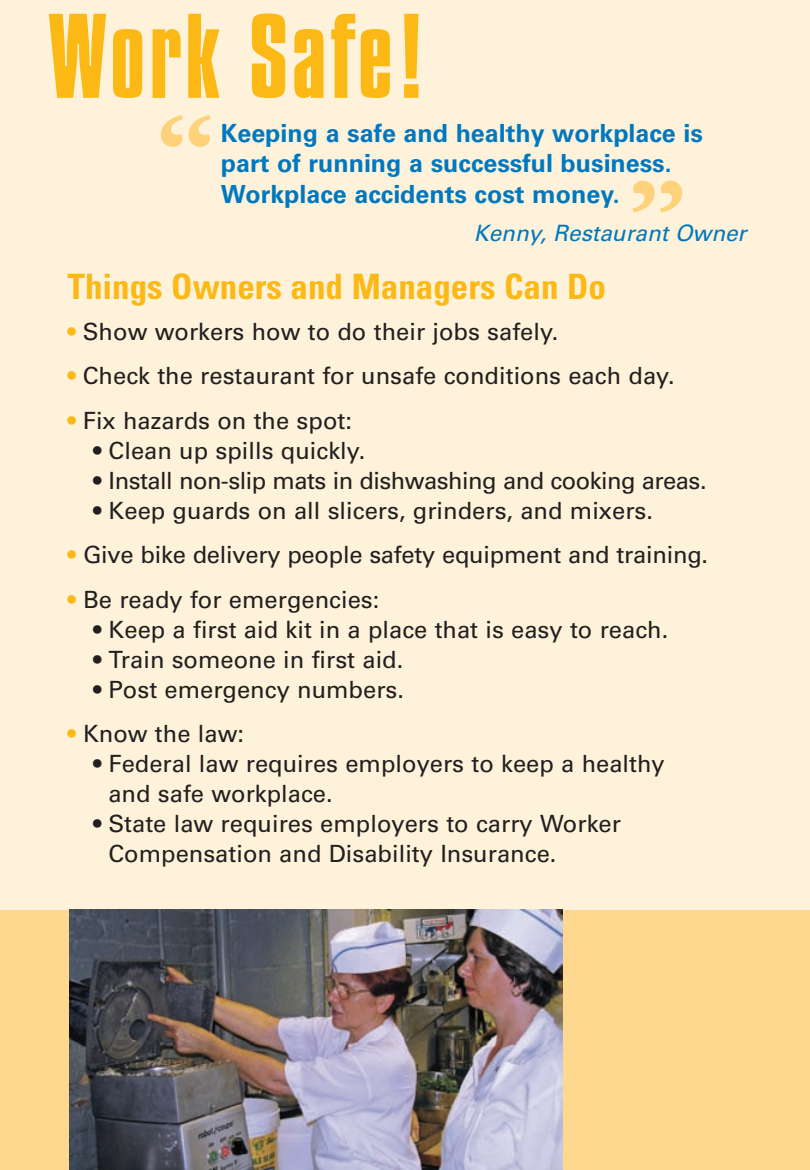
<style>
.page{position:relative;width:810px;height:1170px;background:#fef3da}
.page>*{position:absolute;margin:0;border:0;box-sizing:border-box;transform-origin:0 0}
.t1{font:126.25px "Compacta Rgl";letter-spacing:.035em;color:#fcb814}
.t2{font:900 85px "Galliard";color:#fed17b}
.t3{font:700 condensed 35px "Univers";color:#fcb814}
.t4{font:700 25px/30.5px "Univers";color:#0078c0}
.t5{font:23.75px/30px "Univers";color:#231f20}
.t6{font:23.75px "Univers";letter-spacing:-.02em;color:#231f20}
.t7{font:italic 22.5px "Univers";color:#0078c0}
.s1{color:#fcb814}
</style>
<div class="page">
<hr style="left:809px;top:0;width:1px;height:1170px;background:#d4e2f2">
<div style="left:0;top:910px;width:810px;height:260px;background:#fed88f"></div>
<img style="left:69px;top:910px;width:493px;height:260px">
<h1 class="t1" style="left:49px;top:14px;width:379px">Work Safe!</h1>
<p class="t4" style="left:221px;top:120px;width:484px">Keeping a safe and healthy workplace is part of running a successful business.<br>Workplace accidents cost money.</p>
<p class="t7" style="left:474px;top:225px;width:274px">Kenny, Restaurant Owner</p>
<h2 class="t2" style="left:159px;top:113px;width:54px">“</h2>
<h2 class="t2" style="left:632px;top:178px;width:54px">”</h2>
<h3 class="t3" style="left:68px;top:274px;width:540px">Things Owners and Managers Can Do</h3>
<p class="t5" style="left:68px;top:319px;width:493px"><span class="s1">•</span> Show workers how to do their jobs safely.</p>
<p class="t5" style="left:68px;top:363px;width:609px"><span class="s1">•</span> Check the restaurant for unsafe conditions each day.</p>
<p class="t5" style="left:68px;top:407px;width:286px"><span class="s1">•</span> Fix hazards on the spot:</p>
<p class="t5" style="left:93px;top:437px;width:274px">• Clean up spills quickly.</p>
<p class="t6" style="left:93px;top:472px;width:615px">• Install non-slip mats in dishwashing and cooking areas.</p>
<p class="t5" style="left:93px;top:497px;width:562px">• Keep guards on all slicers, grinders, and mixers.</p>
<p class="t5" style="left:68px;top:542px;width:642px"><span class="s1">•</span> Give bike delivery people safety equipment and training.</p>
<p class="t5" style="left:68px;top:586px;width:313px"><span class="s1">•</span> Be ready for emergencies:</p>
<p class="t5" style="left:93px;top:616px;width:577px">• Keep a first aid kit in a place that is easy to reach.</p>
<p class="t5" style="left:93px;top:646px;width:312px">• Train someone in first aid.</p>
<p class="t5" style="left:93px;top:676px;width:313px">• Post emergency numbers.</p>
<p class="t5" style="left:67px;top:721px;width:178px"><span class="s1">•</span> Know the law:</p>
<p class="t5" style="left:108px;top:751px;width:558px;text-indent:-15px">• Federal law requires employers to keep a healthy and safe workplace.</p>
<p class="t5" style="left:108px;top:811px;width:514px;text-indent:-15px">• State law requires employers to carry Worker<br>Compensation and Disability Insurance.</p>
</div>
